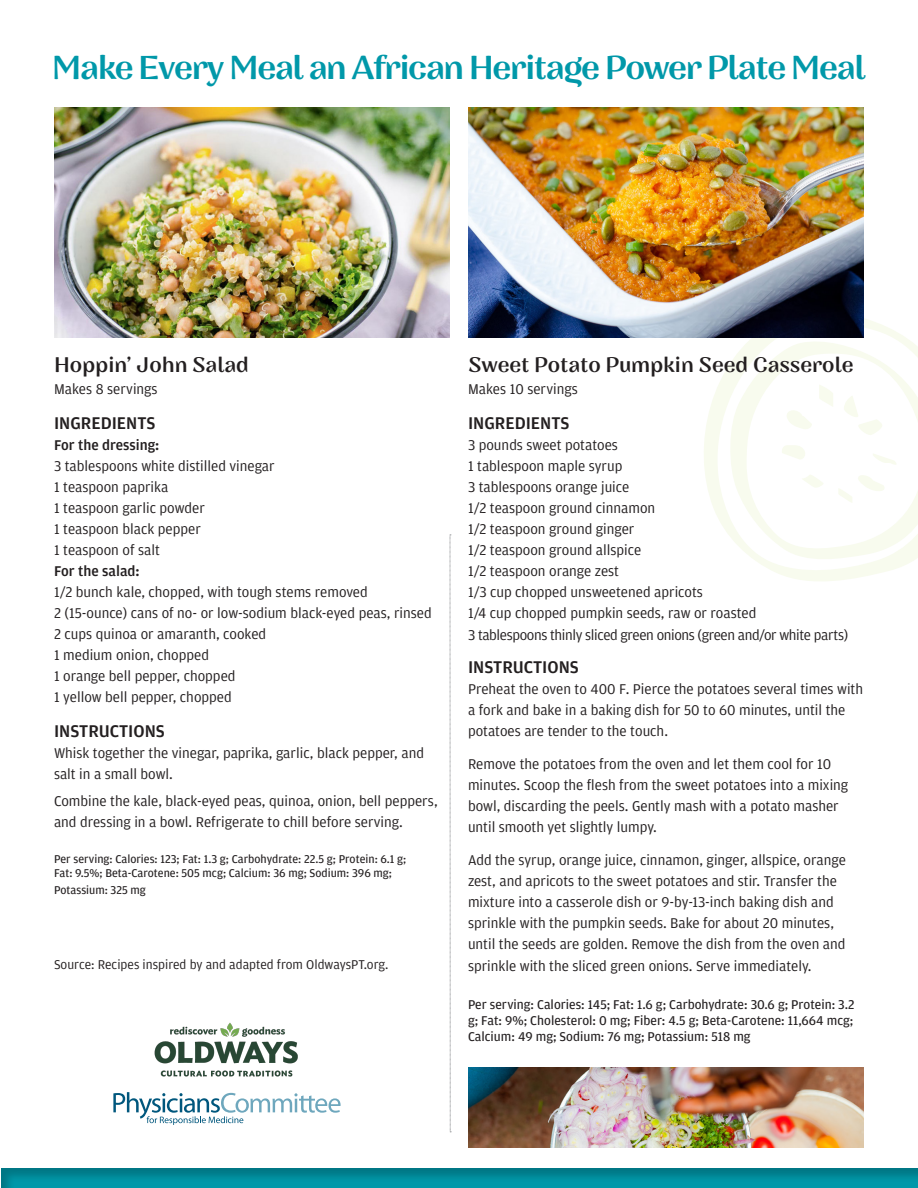
<style>
.page{position:relative;width:918px;height:1188px;background:#fff}
.page>*{position:absolute;margin:0;border:0;box-sizing:border-box;transform-origin:0 0}
.t1{font:500 33px "Nazare";letter-spacing:-.04em;color:#0098a9}
.t2{font:21px "Nazare";color:#231f20}
.t3{font:500 18px "Amplitude";color:#231f20}
.t4{font:15px/21px "Amplitude";color:#231f20}
.t5{font:15px "Amplitude";letter-spacing:-.025em;color:#231f20}
.t6{font:500 15px "Amplitude";color:#231f20}
.t7{font:13.5px/16.2px "Amplitude";color:#231f20;text-align:justify}
.t8{font:13.5px "Amplitude";color:#231f20}
.t9{font:12px/14.4px "Amplitude";color:#231f20}
</style>
<div class="page">
<svg style="left:690px;top:318px;width:217px;height:263px"></svg>
<svg style="left:728px;top:338px;width:190px;height:226px"></svg>
<img style="left:468px;top:107px;width:396px;height:230px">
<img style="left:54px;top:107px;width:396px;height:230px">
<svg style="left:450px;top:535px;width:1px;height:598px"></svg>
<img style="left:154px;top:1022px;width:144px;height:55px">
<svg style="left:113px;top:1092px;width:228px;height:33px"></svg>
<img style="left:468px;top:1068px;width:396px;height:80px">
<div style="left:0;top:1161px;width:918px;height:27px;background:#231f20;opacity:.25"></div>
<p class="t1" style="left:52px;top:46px;width:816px">Make Every Meal an African Heritage Power Plate Meal</p>
<p class="t2" style="left:54px;top:352px;width:197px">Hoppin’ John Salad</p>
<p class="t4" style="left:54px;top:379px;width:105px">Makes 8 servings</p>
<p class="t3" style="left:54px;top:413px;width:103px">INGREDIENTS</p>
<p class="t6" style="left:54px;top:437px;width:107px">For the dressing:</p>
<p class="t4" style="left:54px;top:456px;width:222px">3 tablespoons white distilled vinegar</p>
<p class="t4" style="left:54px;top:477px;width:116px">1 teaspoon paprika</p>
<p class="t4" style="left:54px;top:498px;width:152px">1 teaspoon garlic powder</p>
<p class="t4" style="left:54px;top:519px;width:148px">1 teaspoon black pepper</p>
<p class="t4" style="left:54px;top:540px;width:107px">1 teaspoon of salt</p>
<p class="t6" style="left:54px;top:563px;width:87px">For the salad:</p>
<p class="t4" style="left:54px;top:582px;width:315px">1/2 bunch kale, chopped, with tough stems removed</p>
<p class="t4" style="left:54px;top:603px;width:379px">2 (15-ounce) cans of no- or low-sodium black-eyed peas, rinsed</p>
<p class="t4" style="left:54px;top:624px;width:214px">2 cups quinoa or amaranth, cooked</p>
<p class="t4" style="left:54px;top:645px;width:157px">1 medium onion, chopped</p>
<p class="t4" style="left:54px;top:666px;width:183px">1 orange bell pepper, chopped</p>
<p class="t4" style="left:54px;top:687px;width:179px">1 yellow bell pepper, chopped</p>
<p class="t3" style="left:54px;top:721px;width:112px">INSTRUCTIONS</p>
<p class="t4" style="left:54px;top:743px;width:372px">Whisk together the vinegar, paprika, garlic, black pepper, and salt in a small bowl.</p>
<p class="t4" style="left:54px;top:791px;width:385px">Combine the kale, black-eyed peas, quinoa, onion, bell peppers, and dressing in a bowl. Refrigerate to chill before serving.</p>
<p class="t9" style="left:54px;top:852px;width:354px">Per serving: Calories: 123; Fat: 1.3 g; Carbohydrate: 22.5 g; Protein: 6.1 g;<br>Fat: 9.5%; Beta-Carotene: 505 mcg; Calcium: 36 mg; Sodium: 396 mg;</p>
<p class="t9" style="left:54px;top:883px;width:93px">Potassium: 325 mg</p>
<p class="t8" style="left:54px;top:957px;width:336px">Source: Recipes inspired by and adapted from OldwaysPT.org.</p>
<p class="t2" style="left:468px;top:352px;width:387px">Sweet Potato Pumpkin Seed Casserole</p>
<p class="t4" style="left:468px;top:379px;width:111px">Makes 10 servings</p>
<p class="t3" style="left:468px;top:413px;width:103px">INGREDIENTS</p>
<p class="t4" style="left:468px;top:435px;width:151px">3 pounds sweet potatoes</p>
<p class="t4" style="left:468px;top:456px;width:156px">1 tablespoon maple syrup</p>
<p class="t4" style="left:468px;top:477px;width:163px">3 tablespoons orange juice</p>
<p class="t4" style="left:468px;top:498px;width:189px">1/2 teaspoon ground cinnamon</p>
<p class="t4" style="left:468px;top:519px;width:168px">1/2 teaspoon ground ginger</p>
<p class="t4" style="left:468px;top:540px;width:175px">1/2 teaspoon ground allspice</p>
<p class="t4" style="left:468px;top:561px;width:153px">1/2 teaspoon orange zest</p>
<p class="t4" style="left:468px;top:582px;width:236px">1/3 cup chopped unsweetened apricots</p>
<p class="t4" style="left:468px;top:603px;width:290px">1/4 cup chopped pumpkin seeds, raw or roasted</p>
<p class="t5" style="left:468px;top:626px;width:382px">3 tablespoons thinly sliced green onions (green and/or white parts)</p>
<p class="t3" style="left:468px;top:657px;width:112px">INSTRUCTIONS</p>
<p class="t4" style="left:468px;top:679px;width:397px">Preheat the oven to 400 F. Pierce the potatoes several times with a fork and bake in a baking dish for 50 to 60 minutes, until the potatoes are tender to the touch.</p>
<p class="t4" style="left:468px;top:754px;width:382px">Remove the potatoes from the oven and let them cool for 10 minutes. Scoop the flesh from the sweet potatoes into a mixing bowl, discarding the peels. Gently mash with a potato masher until smooth yet slightly lumpy.</p>
<p class="t4" style="left:468px;top:850px;width:379px">Add the syrup, orange juice, cinnamon, ginger, allspice, orange zest, and apricots to the sweet potatoes and stir. Transfer the mixture into a casserole dish or 9-by-13-inch baking dish and sprinkle with the pumpkin seeds. Bake for about 20 minutes, until the seeds are golden. Remove the dish from the oven and sprinkle with the sliced green onions. Serve immediately.</p>
<p class="t7" style="left:468px;top:996px;width:388px">Per serving: Calories: 145; Fat: 1.6 g; Carbohydrate: 30.6 g; Protein: 3.2 g; Fat: 9%; Cholesterol: 0 mg; Fiber: 4.5 g; Beta-Carotene: 11,664 mcg; Calcium: 49 mg; Sodium: 76 mg; Potassium: 518 mg</p>
</div>
